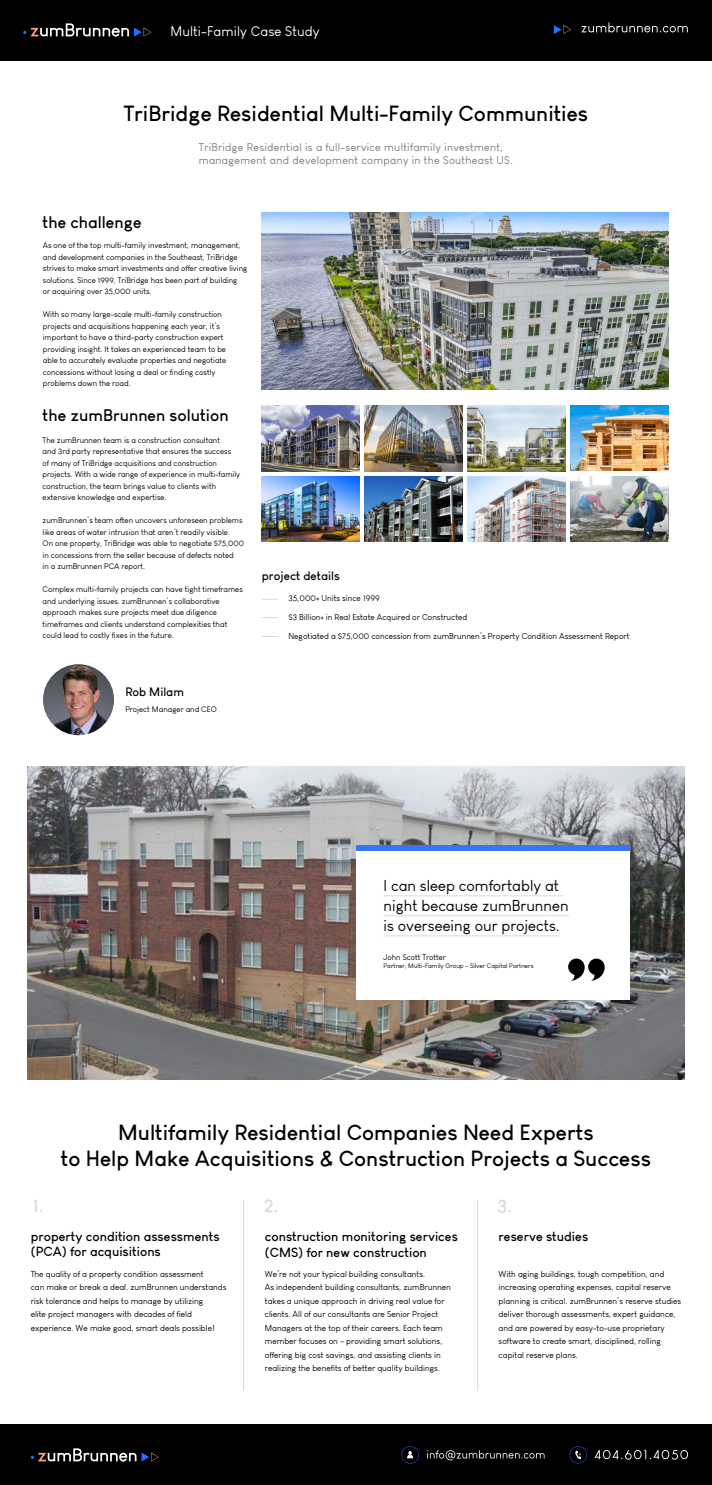
<style>
.page{position:relative;width:712px;height:1485px;background:#fff}
.page>*{position:absolute;margin:0;border:0;box-sizing:border-box;transform-origin:0 0}
.t1{font:700 21.5px/25.8px "Louis George Cafe";color:#000;text-align:center}
.t2{font:700 18px "Louis George Cafe";color:#d9d9d9}
.t3{font:700 16.5px "Louis George Cafe";color:#000}
.t4{font:15.5px/20px "Louis George Cafe";color:#000}
.t5{font:13.7px "Louis George Cafe";letter-spacing:.01em;color:#fff}
.t6{font:700 13px/15.6px "Louis George Cafe";color:#000}
.t7{font:700 12.05px "Louis George Cafe";color:#000}
.t8{font:700 12px "Louis George Cafe";color:#000}
.t9{font:11px/13.2px "Louis George Cafe";letter-spacing:.025em;color:#7a7a7a}
.t10{font:8.5px/13.5px "Louis George Cafe";color:#000}
.t11{font:8.4px "Louis George Cafe";color:#000}
.t12{font:8px/11.5px "Louis George Cafe";color:#000}
.t13{font:6.5px "Louis George Cafe";color:#000}
</style>
<div class="page">
<img style="left:27px;top:766px;width:657px;height:313px">
<svg style="left:262px;top:599px;width:16px;height:1px"></svg>
<svg style="left:262px;top:617px;width:16px;height:1px"></svg>
<svg style="left:262px;top:636px;width:16px;height:1px"></svg>
<div style="left:356px;top:845px;width:273px;height:155px;background:#fff"></div>
<div style="left:356px;top:845px;width:273px;height:5px;background:#3576f9"></div>
<hr style="left:383px;top:895px;width:180px;height:1px;background:#d9d9d9">
<hr style="left:383px;top:915px;width:186px;height:1px;background:#d9d9d9">
<hr style="left:383px;top:935px;width:176px;height:1px;background:#d9d9d9">
<svg style="left:568px;top:958px;width:36px;height:23px"></svg>
<img style="left:43px;top:664px;width:71px;height:71px;border-radius:36px">
<div style="left:0;top:0;width:712px;height:60px;background:#000"></div>
<svg style="left:23px;top:23px;width:128px;height:14px"></svg>
<svg style="left:581px;top:23px;width:106px;height:9px"></svg>
<div style="left:0;top:1424px;width:712px;height:60px;background:#000"></div>
<svg style="left:31px;top:1448px;width:128px;height:13px"></svg>
<svg style="left:569px;top:1446px;width:17px;height:17px"></svg>
<svg style="left:401px;top:1446px;width:18px;height:17px"></svg>
<svg style="left:427px;top:1450px;width:117px;height:10px"></svg>
<svg style="left:594px;top:1450px;width:94px;height:9px"></svg>
<svg style="left:553px;top:25px;width:18px;height:9px"></svg>
<hr style="left:243px;top:1200px;width:1px;height:191px;background:#d9d9d9">
<hr style="left:477px;top:1200px;width:1px;height:191px;background:#d9d9d9">
<img style="left:262px;top:212px;width:406px;height:177px">
<img style="left:262px;top:406px;width:98px;height:65px">
<img style="left:364px;top:406px;width:98px;height:65px">
<img style="left:467px;top:406px;width:98px;height:65px">
<img style="left:570px;top:406px;width:98px;height:65px">
<img style="left:570px;top:476px;width:98px;height:66px">
<img style="left:467px;top:476px;width:98px;height:66px">
<img style="left:364px;top:476px;width:98px;height:66px">
<img style="left:262px;top:476px;width:97px;height:65px">
<h3 class="t5" style="left:170px;top:23px;width:150px">Multi-Family Case Study</h3>
<h1 class="t1" style="left:124px;top:100px;width:466px">TriBridge Residential Multi-Family Communities</h1>
<h3 class="t9" style="left:199px;top:140px;width:315px">TriBridge Residential is a full-service multifamily investment, management and development company in the Southeast US.</h3>
<h3 class="t3" style="left:43px;top:211px;width:101px">the challenge</h3>
<p class="t12" style="left:43px;top:240px;width:206px">As one of the top multi-family investment, management, and development companies in the Southeast, TriBridge strives to make smart investments and offer creative living solutions. Since 1999, TriBridge has been part of building<br>or acquiring over 35,000 units.</p>
<p class="t12" style="left:43px;top:309px;width:185px">With so many large-scale multi-family construction projects and acquisitions happening each year, it’s important to have a third-party construction expert providing insight. It takes an experienced team to be able to accurately evaluate properties and negotiate concessions without losing a deal or finding costly problems down the road.</p>
<h3 class="t3" style="left:43px;top:405px;width:187px">the zumBrunnen solution</h3>
<p class="t12" style="left:43px;top:434px;width:199px">The zumBrunnen team is a construction consultant<br>and 3rd party representative that ensures the success<br>of many of TriBridge acquisitions and construction projects. With a wide range of experience in multi-family construction, the team brings value to clients with extensive knowledge and expertise.</p>
<p class="t12" style="left:43px;top:515px;width:203px">zumBrunnen’s team often uncovers unforeseen problems like areas of water intrusion that aren’t readily visible.<br>On one property, TriBridge was able to negotiate $75,000 in concessions from the seller because of defects noted<br>in a zumBrunnen PCA report.</p>
<p class="t12" style="left:43px;top:584px;width:202px">Complex multi-family projects can have tight timeframes and underlying issues. zumBrunnen’s collaborative approach makes sure projects meet due diligence timeframes and clients understand complexities that could lead to costly fixes in the future.</p>
<p class="t11" style="left:288px;top:593px;width:93px">35,000+ Units since 1999</p>
<h3 class="t7" style="left:262px;top:568px;width:80px">project details</h3>
<p class="t11" style="left:288px;top:612px;width:180px">$3 Billion+ in Real Estate Acquired or Constructed</p>
<p class="t11" style="left:288px;top:631px;width:342px">Negotiated a $75,000 concession from zumBrunnen’s Property Condition Assessment Report</p>
<h3 class="t8" style="left:125px;top:684px;width:60px">Rob Milam</h3>
<p class="t12" style="left:125px;top:703px;width:93px">Project Manager and CEO</p>
<h3 class="t4" style="left:383px;top:875px;width:186px">I can sleep comfortably at night because zumBrunnen is overseeing our projects.</h3>
<p class="t12" style="left:383px;top:951px;width:64px">John Scott Trotter</p>
<p class="t13" style="left:383px;top:962px;width:151px">Partner, Multi-Family Group – Silver Capital Partners</p>
<h1 class="t1" style="left:61px;top:1119px;width:591px">Multifamily Residential Companies Need Experts<br>to Help Make Acquisitions &amp; Construction Projects a Success</h1>
<h2 class="t2" style="left:33px;top:1194px;width:13px">1.</h2>
<h2 class="t2" style="left:264px;top:1194px;width:16px">2.</h2>
<h2 class="t2" style="left:497px;top:1194px;width:16px">3.</h2>
<h3 class="t6" style="left:498px;top:1228px;width:91px">reserve studies</h3>
<p class="t10" style="left:31px;top:1267px;width:197px">The quality of a property condition assessment<br>can make or break a deal. zumBrunnen understands risk tolerance and helps to manage by utilizing<br>elite project managers with decades of field experience. We make good, smart deals possible!</p>
<h3 class="t6" style="left:31px;top:1228px;width:190px">property condition assessments (PCA) for acquisitions</h3>
<h3 class="t6" style="left:265px;top:1228px;width:194px">construction monitoring services (CMS) for new construction</h3>
<p class="t10" style="left:265px;top:1267px;width:187px">We’re not your typical building consultants.<br>As independent building consultants, zumBrunnen takes a unique approach in driving real value for clients. All of our consultants are Senior Project Managers at the top of their careers. Each team member focuses on – providing smart solutions, offering big cost savings, and assisting clients in realizing the benefits of better quality buildings.</p>
<p class="t10" style="left:498px;top:1267px;width:184px">With aging buildings, tough competition, and increasing operating expenses, capital reserve planning is critical. zumBrunnen’s reserve studies deliver thorough assessments, expert guidance, and are powered by easy-to-use proprietary software to create smart, disciplined, rolling capital reserve plans.</p>
</div>
